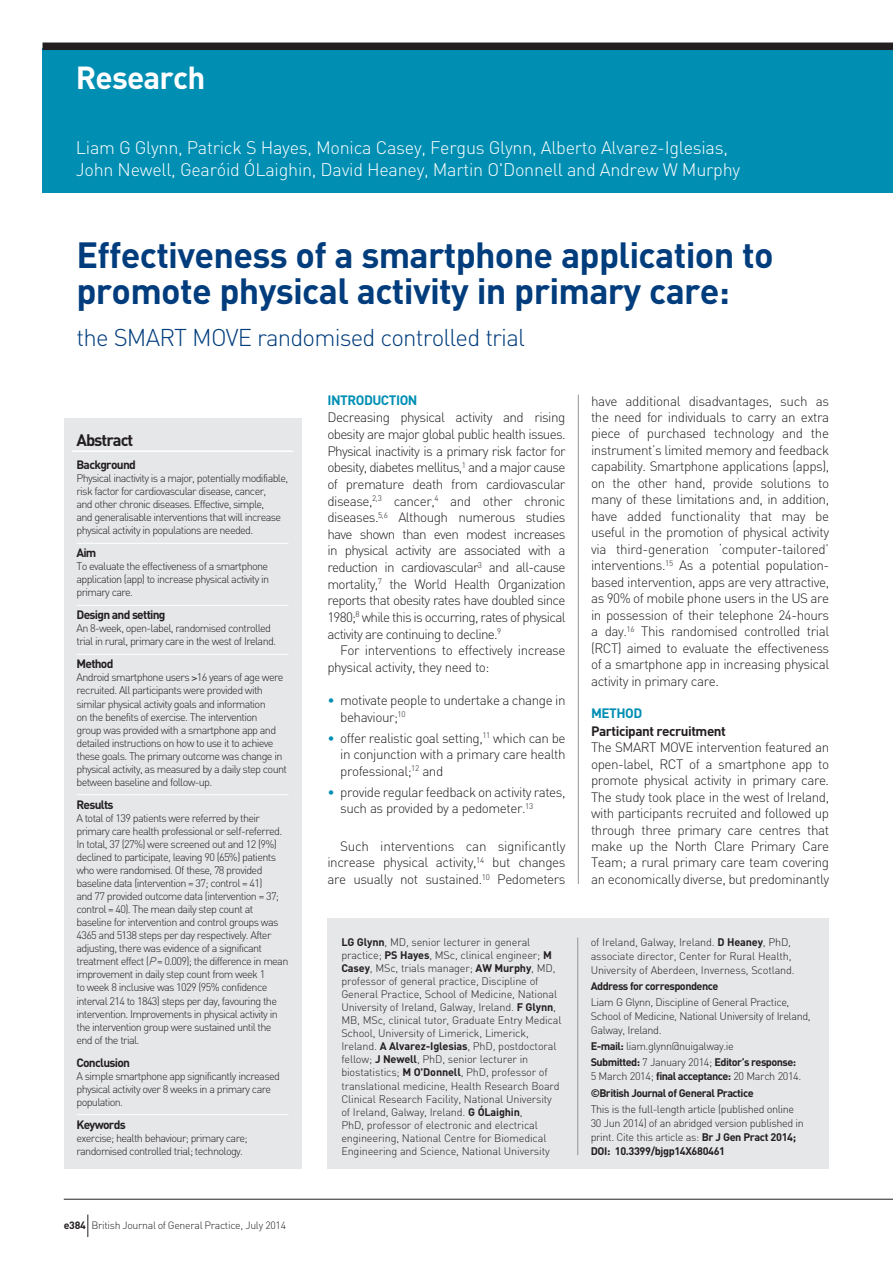
<style>
.page{position:relative;width:893px;height:1263px;background:#fff}
.page>*{position:absolute;margin:0;border:0;box-sizing:border-box;transform-origin:0 0}
.t1{font:700 36px/36px "DIN";letter-spacing:-.02em;color:#013d7d}
.t2{font:700 31.5px "DIN";letter-spacing:-.025em;color:#fff}
.t3{font:300 24px "DIN";letter-spacing:-.035em;color:#013d7d}
.t4{font:300 18px/21px "DIN";letter-spacing:-.015em;color:#fff}
.t5{font:700 16.5px "DIN";letter-spacing:-.06em;color:#231f20}
.t6{font:300 13.5px/16.5px "DIN";letter-spacing:-.035em;color:#231f20;text-align:justify}
.t7{font:700 13.5px "DIN";letter-spacing:-.035em;color:#231f20}
.t8{font:700 13.5px "DIN";letter-spacing:-.035em;color:#008fb3}
.t9{font:700 12px "DIN";letter-spacing:-.06em;color:#231f20}
.t10{font:300 10.8px/13px "DIN";letter-spacing:-.06em;color:#231f20}
.t11{font:300 10.8px/13px "DIN";letter-spacing:-.015em;color:#231f20}
.t12{font:300 10.8px/14.1px "DIN";letter-spacing:-.035em;color:#231f20}
.t13{font:700 10.8px/16.2px "DIN";letter-spacing:-.05em;color:#231f20}
.t14{font:300 10.5px "DIN";letter-spacing:-.025em;color:#231f20}
.s1{font-style:italic}
.s2{font-weight:700}
.s3{color:#008fb3}
.s4{font-weight:300}
</style>
<div class="page">
<hr style="left:578px;top:395px;width:1px;height:489px;background:#939598">
<div style="left:327px;top:918px;width:502px;height:251px;background:#e6e7e9"></div>
<hr style="left:577px;top:937px;width:1px;height:218px;background:#939598">
<div style="left:43px;top:48px;width:850px;height:144px;background:#008fb3"></div>
<hr style="left:64px;top:1199px;width:829px;height:1px;background:#231f20">
<svg style="left:87px;top:1214px;width:1px;height:23px"></svg>
<div style="left:43px;top:43px;width:850px;height:7px;background:#231f20"></div>
<div style="left:64px;top:418px;width:237px;height:751px;background:#e6e7e9"></div>
<hr style="left:72px;top:450px;width:221px;height:2px;background:#fff">
<hr style="left:76px;top:543px;width:213px;height:1px;background:#fff">
<hr style="left:76px;top:605px;width:213px;height:1px;background:#fff">
<hr style="left:76px;top:654px;width:213px;height:1px;background:#fff">
<hr style="left:76px;top:794px;width:213px;height:1px;background:#fff">
<hr style="left:76px;top:1114px;width:213px;height:1px;background:#fff">
<h2 class="t2" style="left:76px;top:57px;width:131px">Research</h2>
<h3 class="t4" style="left:76px;top:137px;width:666px">Liam G Glynn, Patrick S Hayes, Monica Casey, Fergus Glynn, Alberto Alvarez-Iglesias,<br>John Newell, Gearóid ÓLaighin, David Heaney, Martin O'Donnell and Andrew W Murphy</h3>
<h1 class="t1" style="left:77px;top:235px;width:698px">Effectiveness of a smartphone application to promote physical activity in primary care:</h1>
<h3 class="t3" style="left:77px;top:323px;width:450px">the SMART MOVE randomised controlled trial</h3>
<p class="t5" style="left:76px;top:429px;width:58px">Abstract</p>
<p class="t9" style="left:76px;top:457px;width:61px">Background</p>
<p class="t10" style="left:76px;top:472px;width:213px">Physical inactivity is a major, potentially modifiable, risk factor for cardiovascular disease, cancer,<br>and other chronic diseases. Effective, simple,<br>and generalisable interventions that will increase physical activity in populations are needed.</p>
<p class="t9" style="left:76px;top:545px;width:22px">Aim</p>
<p class="t10" style="left:76px;top:560px;width:194px;text-align:justify">To evaluate the effectiveness of a smartphone application (app) to increase physical activity in primary care.</p>
<p class="t9" style="left:76px;top:607px;width:91px">Design and setting</p>
<p class="t10" style="left:76px;top:622px;width:201px">An 8-week, open-label, randomised controlled trial in rural, primary care in the west of Ireland.</p>
<p class="t9" style="left:76px;top:656px;width:39px">Method</p>
<p class="t10" style="left:76px;top:671px;width:212px">Android smartphone users 16 years of age were recruited. All participants were provided with similar physical activity goals and information<br>on the benefits of exercise. The intervention<br>group was provided with a smartphone app and detailed instructions on how to use it to achieve these goals. The primary outcome was change in physical activity, as measured by a daily step count between baseline and follow-up.</p>
<p class="t9" style="left:76px;top:796px;width:39px">Results</p>
<p class="t10" style="left:76px;top:811px;width:213px">A total of 139 patients were referred by their primary care health professional or self-referred.<br>In total, 37 (27%) were screened out and 12 (9%) declined to participate, leaving 90 (65%) patients who were randomised. Of these, 78 provided baseline data (intervention = 37; control = 41)<br>and 77 provided outcome data (intervention = 37; control = 40). The mean daily step count at baseline for intervention and control groups was 4365 and 5138 steps per day respectively. After adjusting, there was evidence of a significant treatment effect (<span class="s1">P</span>= 0.009); the difference in mean improvement in daily step count from week 1<br>to week 8 inclusive was 1029 (95% confidence interval 214 to 1843) steps per day, favouring the intervention. Improvements in physical activity in the intervention group were sustained until the end of the trial.</p>
<p class="t9" style="left:76px;top:1054px;width:55px">Conclusion</p>
<p class="t10" style="left:76px;top:1069px;width:205px">A simple smartphone app significantly increased physical activity over 8 weeks in a primary care population.</p>
<p class="t9" style="left:76px;top:1116px;width:51px">Keywords</p>
<p class="t10" style="left:76px;top:1131px;width:173px">exercise; health behaviour; primary care; randomised controlled trial; technology.</p>
<p class="t14" style="left:64px;top:1219px;width:224px"><span class="s2">e384</span> British Journal of General Practice, July 2014</p>
<p class="t8" style="left:327px;top:391px;width:92px">INTRODUCTION</p>
<p class="t6" style="left:327px;top:409px;width:240px">Decreasing physical activity and rising obesity are major global public health issues.<br>Physical inactivity is a primary risk factor for obesity, diabetes mellitus,<sup>1</sup> and a major cause of premature death from cardiovascular disease,<sup>2,3</sup> cancer,<sup>4</sup> and other chronic diseases.<sup>5,6</sup> Although numerous studies have shown than even modest increases in physical activity are associated with a reduction in cardiovascular<sup>3</sup> and all-cause mortality,<sup>7</sup> the World Health Organization reports that obesity rates have doubled since 1980;<sup>8</sup> while this is occurring, rates of physical activity are continuing to decline.<sup>9</sup></p>
<p class="t6" style="left:327px;top:642px;width:240px;text-indent:13px">For interventions to effectively increase physical activity, they need to:</p>
<p class="t6" style="left:340px;top:692px;width:227px;text-indent:-13px"><span class="s3">•</span> motivate people to undertake a change in behaviour;<sup>10</sup></p>
<p class="t6" style="left:340px;top:729px;width:227px;text-indent:-13px"><span class="s3">•</span> offer realistic goal setting,<sup>11</sup> which can be in conjunction with a primary care health professional;<sup>12</sup> and</p>
<p class="t6" style="left:340px;top:783px;width:227px;text-indent:-13px"><span class="s3">•</span> provide regular feedback on activity rates, such as provided by a pedometer.<sup>13</sup></p>
<p class="t6" style="left:327px;top:837px;width:240px;text-indent:13px">Such interventions can significantly increase physical activity,<sup>14</sup> but changes are usually not sustained.<sup>10</sup> Pedometers</p>
<p class="t6" style="left:591px;top:392px;width:240px">have additional disadvantages, such as the need for individuals to carry an extra piece of purchased technology and the instrument’s limited memory and feedback capability. Smartphone applications (apps), on the other hand, provide solutions to many of these limitations and, in addition, have added functionality that may be useful in the promotion of physical activity via third-generation ‘computer-tailored’ interventions.<sup>15</sup> As a potential population&shy;based intervention, apps are very attractive, as 90% of mobile phone users in the US are in possession of their telephone 24-hours a day.<sup>16</sup> This randomised controlled trial (RCT) aimed to evaluate the effectiveness of a smartphone app in increasing physical activity in primary care.</p>
<p class="t8" style="left:591px;top:704px;width:53px">METHOD</p>
<p class="t7" style="left:591px;top:722px;width:136px">Participant recruitment</p>
<p class="t6" style="left:591px;top:739px;width:240px">The SMART MOVE intervention featured an open-label, RCT of a smartphone app to promote physical activity in primary care.<br>The study took place in the west of Ireland, with participants recruited and followed up through three primary care centres that make up the North Clare Primary Care Team; a rural primary care team covering an economically diverse, but predominantly</p>
<p class="t11" style="left:341px;top:935px;width:222px"><span class="s2">LG Glynn</span>, MD, senior lecturer in general practice; <span class="s2">PS Hayes</span>, MSc, clinical engineer; <span class="s2">M Casey</span>, MSc, trials manager; <span class="s2">AW Murphy</span>, MD, professor of general practice, Discipline of General Practice, School of Medicine, National University of Ireland, Galway, Ireland. <span class="s2">F Glynn</span>, MB, MSc, clinical tutor, Graduate Entry Medical School, University of Limerick, Limerick, Ireland. <span class="s2">A Alvarez-Iglesias</span>, PhD, postdoctoral fellow; <span class="s2">J Newell</span>, PhD, senior lecturer in biostatistics; <span class="s2">M O'Donnell</span>, PhD, professor of translational medicine, Health Research Board Clinical Research Facility, National University of Ireland, Galway, Ireland. <span class="s2">G ÓLaighin</span>,<br>PhD, professor of electronic and electrical engineering, National Centre for Biomedical Engineering and Science, National University</p>
<p class="t11" style="left:591px;top:934px;width:206px;line-height:14.1px">of Ireland, Galway, Ireland. <span class="s2">D Heaney</span>, PhD, associate director, Center for Rural Health,<br>University of Aberdeen, Inverness, Scotland.</p>
<p class="t13" style="left:591px;top:977px;width:129px">Address for correspondence</p>
<p class="t12" style="left:591px;top:995px;width:221px">Liam G Glynn, Discipline of General Practice,<br>School of Medicine, National University of Ireland,<br>Galway, Ireland.</p>
<p class="t12" style="left:591px;top:1038px;width:207px;line-height:16.2px"><span class="s2">E-mail:</span> liam.glynn@nuigalway.ie<br><span class="s2">Submitted:</span> 7 January 2014; <span class="s2">Editor’s response:</span></p>
<p class="t13" style="left:591px;top:1068px;width:212px"><span class="s4">5 March 2014;</span> final acceptance: <span class="s4">20 March 2014. </span>©British Journal of General Practice</p>
<p class="t12" style="left:591px;top:1102px;width:215px">This is the full-length article (published online 30 Jun 2014) of an abridged version published in print. Cite this article as: <span class="s2">Br J Gen Pract 2014; DOI: 10.3399/bjgp14X680461</span></p>
</div>
